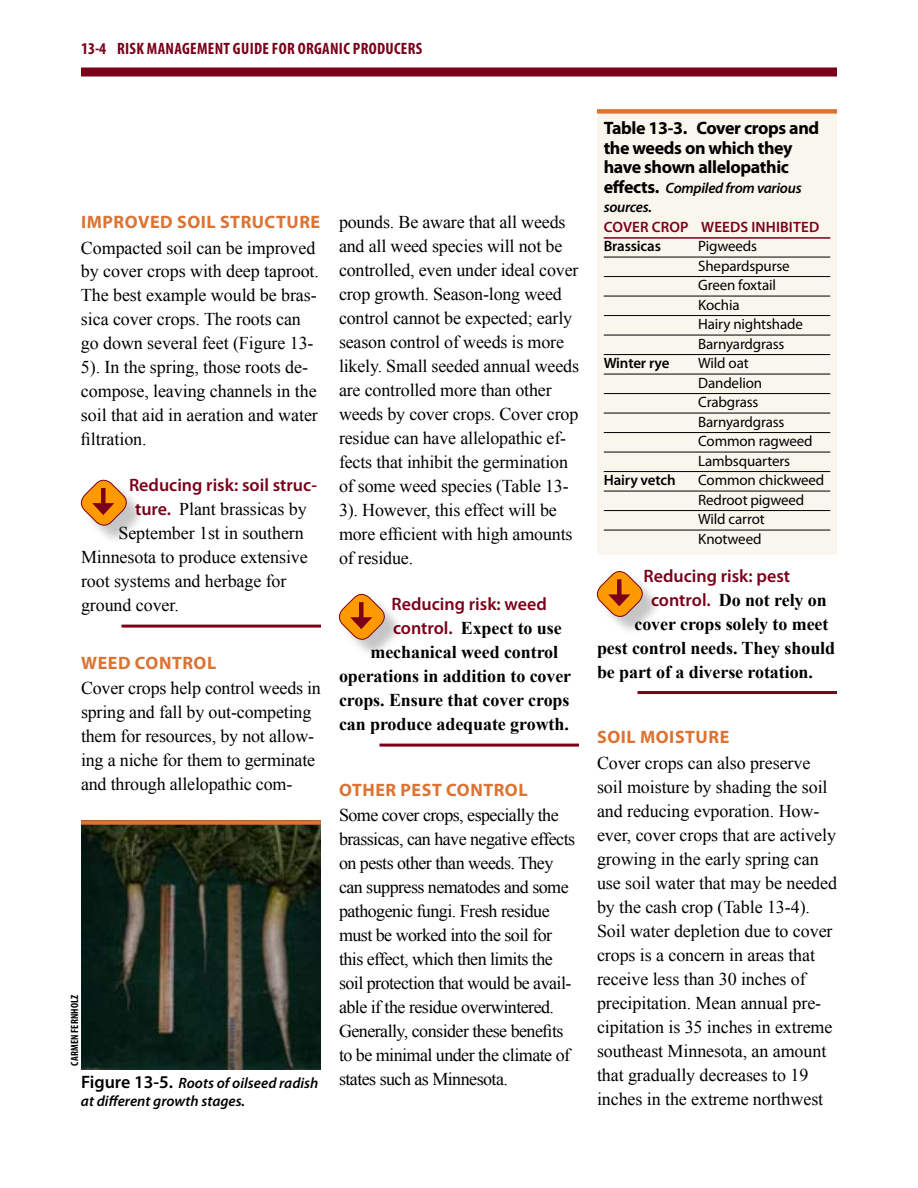
<style>
.page{position:relative;width:918px;height:1188px;background:#fff}
.page>*{position:absolute;margin:0;border:0;box-sizing:border-box;transform-origin:0 0}
.t1{font:18px/24px "Times New Roman";letter-spacing:-.01em;color:#000}
.t2{font:18px/24px "Times New Roman";letter-spacing:-.03em;color:#000}
.t3{font:700 18px "Times New Roman";letter-spacing:-.005em;color:#000}
.t4{font:700 18px/19.5px "Myriad Pro";letter-spacing:-.02em;color:#000}
.t5{font:700 18px "Myriad Pro";letter-spacing:.03em;color:#dc7332}
.t6{font:600 18px "Myriad Pro";color:#7a0019}
.t7{font:700 condensed 16.5px "Myriad Pro";letter-spacing:.02em;color:#7a0019}
.t8{font:15px/19.5px "Myriad Pro";letter-spacing:-.01em;color:#000}
.t9{font:italic 600 15px/18px "Myriad Pro";color:#000}
.t10{font:italic 600 15px/19.5px "Myriad Pro";letter-spacing:-.02em;color:#000}
.t11{font:600 15px "Myriad Pro";letter-spacing:-.01em;color:#000}
.t12{font:600 15px "Myriad Pro";letter-spacing:.01em;color:#7a0019}
.t13{font:700 condensed 10.5px "Myriad Pro";letter-spacing:.015em;color:#000}
.s1{font-family:"Myriad Pro";font-weight:600;color:#7a0019}
.s2{font-style:normal;font-size:18px}
.s3{font-weight:700;font-style:normal;font-size:18px}
</style>
<div class="page">
<div style="left:81px;top:68px;width:756px;height:8px;background:#7a0019"></div>
<hr style="left:122px;top:625px;width:199px;height:3px;background:#7a0019">
<hr style="left:380px;top:744px;width:199px;height:3px;background:#7a0019">
<hr style="left:638px;top:691px;width:199px;height:3px;background:#7a0019">
<div style="left:84px;top:483px;width:61px;height:61px;background:#000;opacity:.23"></div>
<svg style="left:80px;top:479px;width:51px;height:50px"></svg>
<img style="left:81px;top:825px;width:240px;height:245px">
<div style="left:597px;top:114px;width:240px;height:441px;background:#f9f6ed"></div>
<hr style="left:604px;top:237px;width:226px;height:2px;background:#7a0019">
<hr style="left:604px;top:257px;width:226px;height:1px;background:#000">
<hr style="left:604px;top:276px;width:226px;height:1px;background:#000">
<hr style="left:604px;top:296px;width:226px;height:1px;background:#000">
<hr style="left:604px;top:315px;width:226px;height:1px;background:#000">
<hr style="left:604px;top:335px;width:226px;height:1px;background:#000">
<hr style="left:604px;top:354px;width:226px;height:1px;background:#000">
<hr style="left:604px;top:374px;width:226px;height:1px;background:#000">
<hr style="left:604px;top:393px;width:226px;height:1px;background:#000">
<hr style="left:604px;top:413px;width:226px;height:1px;background:#000">
<hr style="left:604px;top:432px;width:226px;height:1px;background:#000">
<hr style="left:604px;top:452px;width:226px;height:1px;background:#000">
<hr style="left:604px;top:471px;width:226px;height:1px;background:#000">
<hr style="left:604px;top:491px;width:226px;height:1px;background:#000">
<hr style="left:604px;top:510px;width:226px;height:1px;background:#000">
<hr style="left:604px;top:530px;width:226px;height:1px;background:#000">
<div style="left:597px;top:109px;width:240px;height:5px;background:#dc7332"></div>
<div style="left:342px;top:597px;width:61px;height:61px;background:#000;opacity:.23"></div>
<svg style="left:338px;top:593px;width:51px;height:51px"></svg>
<div style="left:600px;top:574px;width:61px;height:61px;background:#000;opacity:.23"></div>
<svg style="left:596px;top:571px;width:51px;height:50px"></svg>
<div style="left:81px;top:820px;width:240px;height:5px;background:#dc7332"></div>
<p class="t7" style="left:81px;top:38px;width:343px">13-4 RISK MANAGEMENT GUIDE FOR ORGANIC PRODUCERS</p>
<p class="t5" style="left:81px;top:210px;width:241px">Im proved soil structure</p>
<p class="t1" style="left:81px;top:235px;width:240px">Compacted soil can be improved by cover crops with deep taproot.<br>The best example would be bras&shy;sica cover crops. The roots can go down several feet (Figure 13-<br>5). In the spring, those roots de&shy;compose, leaving channels in the soil that aid in aeration and water filtration.</p>
<p class="t6" style="left:129px;top:474px;width:190px">Reducing risk: soil struc-</p>
<p class="t1" style="left:135px;top:497px;width:173px"><span class="s1">ture.</span> Plant brassicas by</p>
<p class="t1" style="left:119px;top:521px;width:187px">September 1st in southern</p>
<p class="t1" style="left:81px;top:545px;width:228px">Minnesota to produce extensive</p>
<p class="t1" style="left:81px;top:569px;width:207px">root systems and herbage for</p>
<p class="t1" style="left:81px;top:593px;width:99px">ground cover.</p>
<p class="t5" style="left:81px;top:651px;width:137px">Weed control</p>
<p class="t1" style="left:81px;top:676px;width:241px">Cover crops help control weeds in spring and fall by out-competing them for resources, by not allow&shy;ing a niche for them to germinate and through allelopathic com-</p>
<p class="t13" style="left:68px;top:1066px;width:73px;rotate:-90deg">CARMEN FERNHOLZ</p>
<p class="t9" style="left:81px;top:1074px;width:239px"><span class="s2">Figure 13-5.</span> Roots of oilseed radish at different growth stages.</p>
<p class="t1" style="left:339px;top:210px;width:242px">pounds. Be aware that all weeds and all weed species will not be controlled, even under ideal cover crop growth. Season-long weed control cannot be expected; early season control of weeds is more likely. Small seeded annual weeds are controlled more than other weeds by cover crops. Cover crop residue can have allelopathic ef&shy;fects that inhibit the germination of some weed species (Table 13-<br>3). However, this effect will be more efficient with high amounts of residue.</p>
<p class="t6" style="left:392px;top:592px;width:157px">Reducing risk: weed</p>
<p class="t3" style="left:393px;top:616px;width:170px"><span class="s1">control.</span> Expect to use</p>
<p class="t3" style="left:370px;top:640px;width:189px">mechanical weed control</p>
<p class="t3" style="left:339px;top:664px;width:234px">operations in addition to cover</p>
<p class="t3" style="left:339px;top:687px;width:232px">crops. Ensure that cover crops</p>
<p class="t3" style="left:339px;top:711px;width:231px">can produce adequate growth.</p>
<p class="t5" style="left:339px;top:778px;width:190px">Other pest control</p>
<p class="t2" style="left:339px;top:803px;width:238px">Some cover crops, especially the brassicas, can have negative effects on pests other than weeds. They can suppress nematodes and some pathogenic fungi. Fresh residue must be worked into the soil for this effect, which then limits the soil protection that would be avail&shy;able if the residue overwintered.<br>Generally, consider these benefits to be minimal under the climate of states such as Minnesota.</p>
<p class="t4" style="left:604px;top:118px;width:217px">Table 13-3. Cover crops and the weeds on which they have shown allelopathic</p>
<p class="t10" style="left:604px;top:178px;width:199px"><span class="s3">effects.</span> Compiled from various sources.</p>
<p class="t12" style="left:604px;top:217px;width:217px">Cover Crop Weeds inhibited</p>
<p class="t11" style="left:604px;top:237px;width:59px">Brassicas</p>
<p class="t8" style="left:698px;top:236px;width:106px">Pigweeds<br>Shepardspurse<br>Green foxtail<br>Kochia<br>Hairy nightshade<br>Barnyardgrass</p>
<p class="t11" style="left:604px;top:354px;width:67px">Winter rye</p>
<p class="t8" style="left:698px;top:353px;width:116px">Wild oat<br>Dandelion<br>Crabgrass<br>Barnyardgrass<br>Common ragweed<br>Lambsquarters</p>
<p class="t11" style="left:604px;top:471px;width:73px">Hairy vetch</p>
<p class="t8" style="left:698px;top:470px;width:128px">Common chickweed<br>Redroot pigweed<br>Wild carrot<br>Knotweed</p>
<p class="t6" style="left:644px;top:564px;width:148px">Reducing risk: pest</p>
<p class="t3" style="left:651px;top:587px;width:177px"><span class="s1">control.</span> Do not rely on</p>
<p class="t3" style="left:634px;top:611px;width:196px">cover crops solely to meet</p>
<p class="t3" style="left:597px;top:635px;width:240px">pest control needs. They should</p>
<p class="t3" style="left:597px;top:659px;width:218px">be part of a diverse rotation.</p>
<p class="t5" style="left:597px;top:725px;width:134px">Soil moisture</p>
<p class="t1" style="left:597px;top:750px;width:242px">Cover crops can also preserve soil moisture by shading the soil and reducing evporation. How&shy;ever, cover crops that are actively growing in the early spring can use soil water that may be needed by the cash crop (Table 13-4).<br>Soil water depletion due to cover crops is a concern in areas that receive less than 30 inches of precipitation. Mean annual pre&shy;cipitation is 35 inches in extreme southeast Minnesota, an amount that gradually decreases to 19 inches in the extreme northwest</p>
</div>
